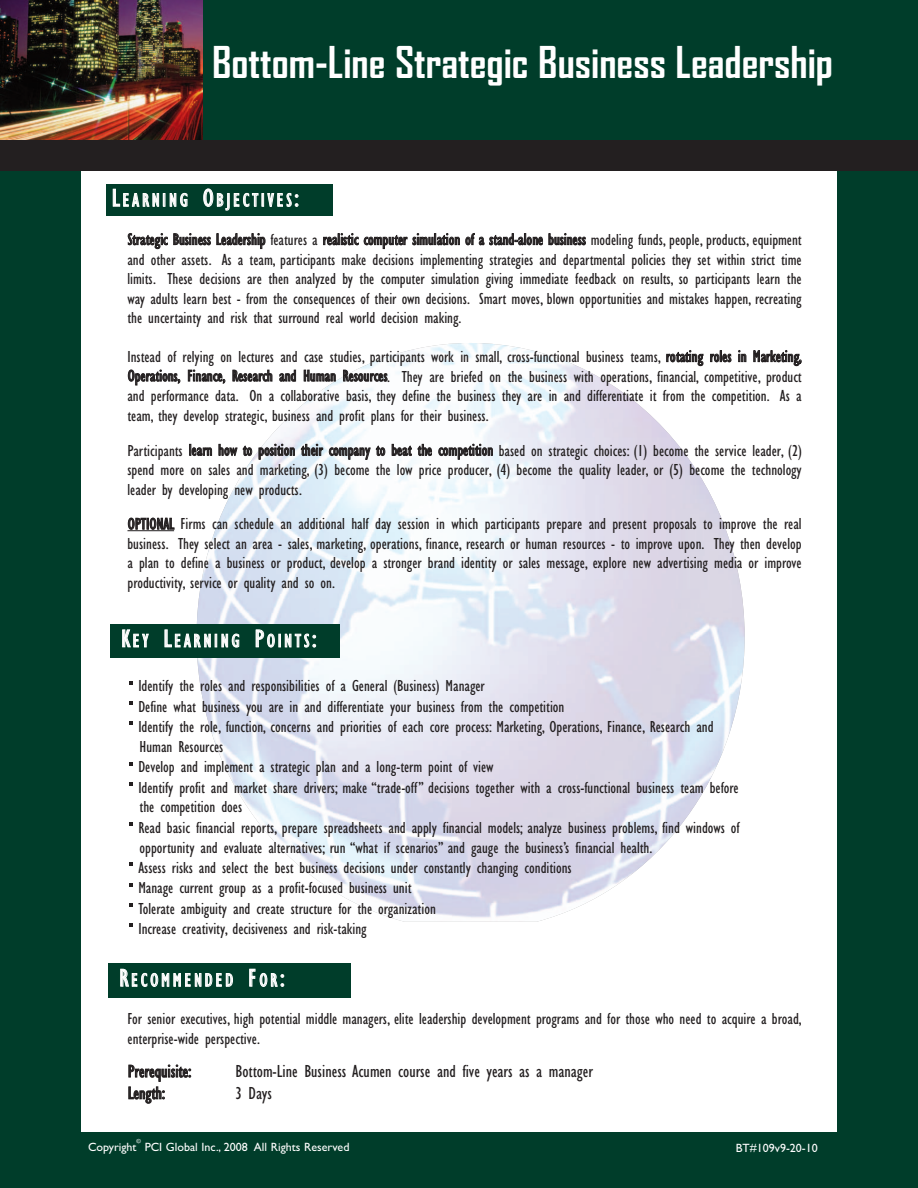
<style>
.page{position:relative;width:918px;height:1188px;background:#003d2a}
.page>*{position:absolute;margin:0;border:0;box-sizing:border-box;transform-origin:0 0}
.t1{font:700 42px "Agency FB";color:#fff}
.t2{font:condensed 19.2px "Gill Sans";letter-spacing:.145em;color:#fff}
.t3{font:condensed 18px "Gill Sans";color:#231f20}
.t4{font:condensed 16.5px/20.2px "Gill Sans";color:#231f20;text-align:justify}
.t5{font:12px "Gill Sans";color:#fff}
.t6{font:6px "Gill Sans";color:#fff}
.s1{font-size:25.5px}
</style>
<div class="page">
<img style="left:0;top:0;width:202px;height:140px">
<div style="left:81px;top:170px;width:756px;height:962px;background:#fff"></div>
<img style="left:197px;top:343px;width:548px;height:579px">
<div style="left:107px;top:185px;width:226px;height:31px;background:#003d2a"></div>
<svg style="left:112px;top:188px;width:76px;height:19px"></svg>
<svg style="left:203px;top:188px;width:95px;height:23px"></svg>
<div style="left:111px;top:624px;width:229px;height:34px;background:#003d2a"></div>
<svg style="left:122px;top:629px;width:27px;height:19px"></svg>
<svg style="left:164px;top:629px;width:75px;height:19px"></svg>
<svg style="left:255px;top:629px;width:61px;height:19px"></svg>
<div style="left:108px;top:963px;width:243px;height:35px;background:#003d2a"></div>
<svg style="left:120px;top:968px;width:113px;height:19px"></svg>
<svg style="left:249px;top:968px;width:35px;height:19px"></svg>
<svg style="left:128px;top:233px;width:138px;height:16px"></svg>
<svg style="left:323px;top:233px;width:263px;height:16px"></svg>
<svg style="left:666px;top:350px;width:38px;height:16px"></svg>
<svg style="left:710px;top:350px;width:22px;height:12px"></svg>
<svg style="left:738px;top:350px;width:8px;height:12px"></svg>
<svg style="left:753px;top:350px;width:49px;height:16px"></svg>
<svg style="left:128px;top:369px;width:52px;height:17px"></svg>
<svg style="left:188px;top:370px;width:37px;height:14px"></svg>
<svg style="left:232px;top:370px;width:40px;height:12px"></svg>
<svg style="left:279px;top:370px;width:17px;height:12px"></svg>
<svg style="left:304px;top:370px;width:32px;height:12px"></svg>
<svg style="left:343px;top:370px;width:45px;height:12px"></svg>
<svg style="left:189px;top:444px;width:23px;height:12px"></svg>
<svg style="left:218px;top:444px;width:34px;height:12px"></svg>
<svg style="left:259px;top:444px;width:36px;height:16px"></svg>
<svg style="left:301px;top:444px;width:22px;height:12px"></svg>
<svg style="left:329px;top:446px;width:56px;height:14px"></svg>
<svg style="left:392px;top:444px;width:40px;height:12px"></svg>
<svg style="left:438px;top:444px;width:55px;height:16px"></svg>
<svg style="left:128px;top:517px;width:47px;height:13px"></svg>
<hr style="left:128px;top:530px;width:46px;height:1px;background:#231f20">
<svg style="left:128px;top:1065px;width:63px;height:39px"></svg>
<svg style="left:129px;top:924px;width:4px;height:3px"></svg>
<svg style="left:129px;top:903px;width:4px;height:4px"></svg>
<svg style="left:129px;top:883px;width:4px;height:4px"></svg>
<svg style="left:129px;top:863px;width:4px;height:3px"></svg>
<svg style="left:129px;top:822px;width:4px;height:4px"></svg>
<svg style="left:129px;top:782px;width:4px;height:4px"></svg>
<svg style="left:129px;top:762px;width:4px;height:4px"></svg>
<svg style="left:129px;top:722px;width:4px;height:3px"></svg>
<svg style="left:129px;top:701px;width:4px;height:4px"></svg>
<svg style="left:129px;top:681px;width:4px;height:4px"></svg>
<div style="left:0;top:141px;width:918px;height:30px;background:#231f20"></div>
<h1 class="t1" style="left:212px;top:38px;width:622px">Bottom-Line Strategic Business Leadership</h1>
<p class="t2" style="left:112px;top:188px;width:189px"><span class="s1">L</span>EARNING <span class="s1">O</span>BJECTIVES<span class="s1">:</span></p>
<p class="t4" style="left:127px;top:229px;width:676px;line-height:19.6px">Strategic Business Leadership features a realistic computer simulation of a stand-alone business modeling funds, people, products, equipment and other assets. As a team, participants make decisions implementing strategies and departmental policies they set within strict time limits. These decisions are then analyzed by the computer simulation giving immediate feedback on results, so participants learn the way adults learn best - from the consequences of their own decisions. Smart moves, blown opportunities and mistakes happen, recreating the uncertainty and risk that surround real world decision making.</p>
<p class="t4" style="left:127px;top:347px;width:676px;line-height:19.5px">Instead of relying on lectures and case studies, participants work in small, cross-functional business teams, rotating roles in Marketing, Operations, Finance, Research and Human Resources. They are briefed on the business with operations, financial, competitive, product and performance data. On a collaborative basis, they define the business they are in and differentiate it from the competition. As a team, they develop strategic, business and profit plans for their business.</p>
<p class="t4" style="left:127px;top:440px;width:676px;line-height:19.5px">Participants learn how to position their company to beat the competition based on strategic choices: (1) become the service leader, (2) spend more on sales and marketing, (3) become the low price producer, (4) become the quality leader, or (5) become the technology leader by developing new products.</p>
<p class="t4" style="left:127px;top:514px;width:676px;line-height:19.5px">OPTIONAL Firms can schedule an additional half day session in which participants prepare and present proposals to improve the real business. They select an area - sales, marketing, operations, finance, research or human resources - to improve upon. They then develop a plan to define a business or product, develop a stronger brand identity or sales message, explore new advertising media or improve productivity, service or quality and so on.</p>
<p class="t2" style="left:121px;top:629px;width:197px"><span class="s1">K</span>EY <span class="s1">L</span>EARNING <span class="s1">P</span>OINTS<span class="s1">:</span></p>
<p class="t4" style="left:138px;top:676px;width:603px;text-align:left">Identify the roles and responsibilities of a General (Business) Manager<br>Define what business you are in and differentiate your business from the competition<br>Identify the role, function, concerns and priorities of each core process: Marketing, Operations, Finance, Research and Human Resources<br>Develop and implement a strategic plan and a long-term point of view<br>Identify profit and market share drivers; make “trade-off” decisions together with a cross-functional business team before the competition does<br>Read basic financial reports, prepare spreadsheets and apply financial models; analyze business problems, find windows of opportunity and evaluate alternatives; run “what if scenarios” and gauge the business’s financial health.<br>Assess risks and select the best business decisions under constantly changing conditions<br>Manage current group as a profit-focused business unit<br>Tolerate ambiguity and create structure for the organization<br>Increase creativity, decisiveness and risk-taking</p>
<p class="t2" style="left:119px;top:968px;width:167px"><span class="s1">R</span>ECOMMENDED <span class="s1">F</span>OR<span class="s1">:</span></p>
<p class="t4" style="left:128px;top:1009px;width:676px;line-height:19.8px">For senior executives, high potential middle managers, elite leadership development programs and for those who need to acquire a broad, enterprise-wide perspective.</p>
<p class="t3" style="left:128px;top:1060px;width:65px">Prerequisite:</p>
<p class="t3" style="left:236px;top:1061px;width:359px">Bottom-Line Business Acumen course and five years as a manager</p>
<p class="t3" style="left:128px;top:1082px;width:39px">Length:</p>
<p class="t3" style="left:236px;top:1082px;width:38px">3 Days</p>
<p class="t5" style="left:88px;top:1140px;width:50px">Copyright</p>
<p class="t5" style="left:736px;top:1140px;width:84px">BT#109v9-20-10</p>
<p class="t6" style="left:137px;top:1138px;width:6px">©</p>
<p class="t5" style="left:145px;top:1140px;width:206px">PCI Global Inc., 2008 All Rights Reserved</p>
</div>
